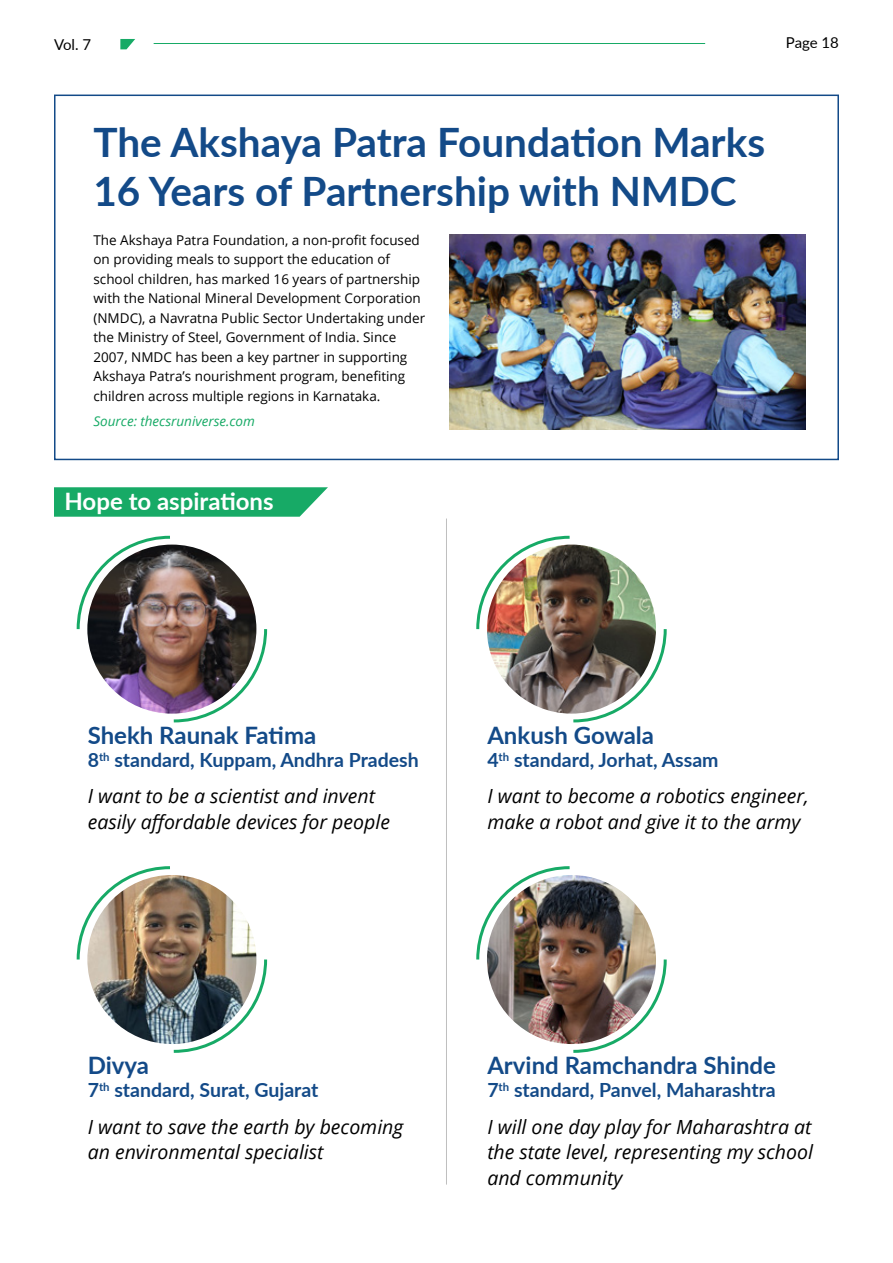
<style>
.page{position:relative;width:893px;height:1263px;background:#fff}
.page>*{position:absolute;margin:0;border:0;box-sizing:border-box;transform-origin:0 0}
.t1{font:700 40.5px/48.6px "Lato";color:#134a88}
.t2{font:700 24px "Lato";color:#134a88}
.t3{font:700 24px "Lato";color:#fff}
.t4{font:italic 19.5px/25.5px "Open Sans";color:#000}
.t5{font:700 19.5px "Lato";color:#134a88}
.t6{font:15px "Lato";letter-spacing:-.005em;color:#000}
.t7{font:13.5px/19.5px "Open Sans";color:#000}
.t8{font:italic 13.5px "Open Sans";color:#17aa66}
</style>
<div class="page">
<div style="left:54px;top:95px;width:785px;height:365px;border:2px solid #134a88"></div>
<img style="left:450px;top:234px;width:356px;height:195px">
<hr style="left:446px;top:518px;width:1px;height:666px;background:#bfbfbf">
<svg style="left:54px;top:487px;width:274px;height:30px;background:#26af70"></svg>
<img style="left:76px;top:535px;width:192px;height:188px">
<img style="left:476px;top:535px;width:191px;height:188px">
<img style="left:76px;top:866px;width:192px;height:187px">
<img style="left:476px;top:866px;width:191px;height:187px">
<hr style="left:154px;top:43px;width:551px;height:1px;background:#17aa66">
<svg style="left:120px;top:39px;width:15px;height:10px"></svg>
<p class="t6" style="left:54px;top:33px;width:39px">Vol. 7</p>
<p class="t6" style="left:786px;top:32px;width:55px">Page 18</p>
<h1 class="t1" style="left:93px;top:116px;width:673px">The Akshaya Patra Foundation Marks<br>16 Years of Partnership with NMDC</h1>
<p class="t7" style="left:93px;top:230px;width:333px">The Akshaya Patra Foundation, a non-profit focused on providing meals to support the education of school children, has marked 16 years of partnership with the National Mineral Development Corporation (NMDC), a Navratna Public Sector Undertaking under the Ministry of Steel, Government of India. Since 2007, NMDC has been a key partner in supporting Akshaya Patra’s nourishment program, benefiting children across multiple regions in Karnataka.</p>
<p class="t8" style="left:93px;top:412px;width:163px">Source: thecsruniverse.com</p>
<h2 class="t3" style="left:64px;top:484px;width:211px">Hope to aspirations</h2>
<h2 class="t2" style="left:88px;top:717px;width:230px">Shekh Raunak Fatima</h2>
<h3 class="t5" style="left:88px;top:745px;width:332px">8<sup>th</sup> standard, Kuppam, Andhra Pradesh</h3>
<h2 class="t2" style="left:487px;top:717px;width:168px">Ankush Gowala</h2>
<h3 class="t5" style="left:487px;top:745px;width:233px">4<sup>th</sup> standard, Jorhat, Assam</h3>
<h3 class="t4" style="left:88px;top:783px;width:304px">I want to be a scientist and invent easily affordable devices for people</h3>
<h3 class="t4" style="left:487px;top:783px;width:323px">I want to become a robotics engineer, make a robot and give it to the army</h3>
<h2 class="t2" style="left:88px;top:1047px;width:63px">Divya</h2>
<h3 class="t5" style="left:88px;top:1076px;width:232px">7<sup>th</sup> standard, Surat, Gujarat</h3>
<h2 class="t2" style="left:487px;top:1047px;width:290px">Arvind Ramchandra Shinde</h2>
<h3 class="t5" style="left:487px;top:1076px;width:290px">7<sup>th</sup> standard, Panvel, Maharashtra</h3>
<h3 class="t4" style="left:88px;top:1113px;width:317px">I want to save the earth by becoming an environmental specialist</h3>
<h3 class="t4" style="left:487px;top:1113px;width:327px;text-align:justify">I will one day play for Maharashtra at the state level, representing my school and community</h3>
</div>
